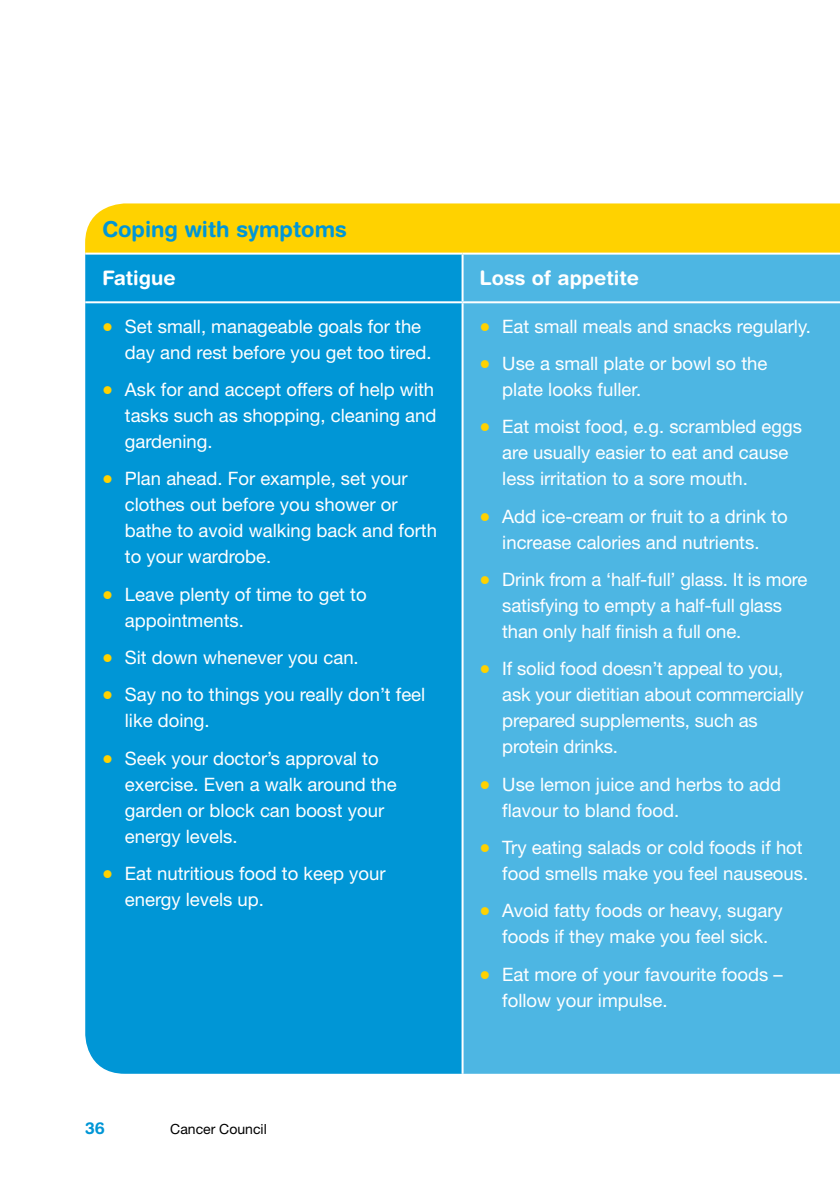
<style>
.page{position:relative;width:840px;height:1191px;background:#fff}
.page>*{position:absolute;margin:0;border:0;box-sizing:border-box;transform-origin:0 0}
.t1{font:700 22px "Helvetica Rounded LT Std";color:#0096d6}
.t2{font:700 20px "Helvetica Rounded LT Std";color:#fff}
.t3{font:18.4px/26px "Helvetica Neue LT Std";color:#fff}
.t4{font:700 16.4px "Helvetica Rounded LT Std";color:#0096d6}
.t5{font:14px "Helvetica Neue LT Std";color:#000}
.s1{font-family:"Helvetica Rounded LT Std";font-weight:700;font-size:22px;color:#ffd200}
</style>
<div class="page">
<div style="left:85px;top:203px;width:754px;height:51px;background:#ffd200"></div>
<div style="left:85px;top:255px;width:376px;height:818px;background:#0096d6"></div>
<div style="left:463px;top:255px;width:376px;height:818px;background:#4db6e3"></div>
<hr style="left:85px;top:253px;width:377px;height:2px;background:#fff">
<hr style="left:462px;top:253px;width:377px;height:2px;background:#fff">
<hr style="left:85px;top:301px;width:377px;height:2px;background:#fff">
<hr style="left:462px;top:301px;width:377px;height:2px;background:#fff">
<p class="t1" style="left:102px;top:215px;width:246px">Coping with symptoms</p>
<p class="t2" style="left:102px;top:266px;width:75px">Fatigue</p>
<p class="t2" style="left:479px;top:266px;width:161px">Loss of appetite</p>
<p class="t3" style="left:125px;top:313px;width:308px;text-indent:-23px"><span class="s1">•</span> Set small, manageable goals for the day and rest before you get too tired.</p>
<p class="t3" style="left:125px;top:376px;width:313px;text-align:justify;text-indent:-23px"><span class="s1">•</span> Ask for and accept offers of help with tasks such as shopping, cleaning and gardening.</p>
<p class="t3" style="left:125px;top:465px;width:313px;text-indent:-23px"><span class="s1">•</span> Plan ahead. For example, set your clothes out before you shower or bathe to avoid walking back and forth to your wardrobe.</p>
<p class="t3" style="left:125px;top:581px;width:243px;text-indent:-23px"><span class="s1">•</span> Leave plenty of time to get to appointments.</p>
<p class="t3" style="left:102px;top:644px;width:258px"><span class="s1">•</span> Sit down whenever you can.</p>
<p class="t3" style="left:125px;top:681px;width:302px;text-indent:-23px"><span class="s1">•</span> Say no to things you really don’t feel like doing.</p>
<p class="t3" style="left:125px;top:745px;width:273px;text-indent:-23px"><span class="s1">•</span> Seek your doctor’s approval to exercise. Even a walk around the garden or block can boost your energy levels.</p>
<p class="t3" style="left:125px;top:860px;width:262px;text-indent:-23px"><span class="s1">•</span> Eat nutritious food to keep your energy levels up.</p>
<p class="t3" style="left:479px;top:313px;width:333px"><span class="s1">•</span> Eat small meals and snacks regularly.</p>
<p class="t3" style="left:502px;top:350px;width:266px;text-indent:-23px"><span class="s1">•</span> Use a small plate or bowl so the plate looks fuller.</p>
<p class="t3" style="left:502px;top:413px;width:301px;text-indent:-23px"><span class="s1">•</span> Eat moist food, e.g. scrambled eggs are usually easier to eat and cause less irritation to a sore mouth.</p>
<p class="t3" style="left:479px;top:503px;width:309px;text-align:center"><span class="s1">•</span> Add ice-cream or fruit to a drink to increase calories and nutrients.</p>
<p class="t3" style="left:502px;top:566px;width:306px;text-indent:-23px"><span class="s1">•</span> Drink from a ‘half-full’ glass. It is more satisfying to empty a half-full glass than only half finish a full one.</p>
<p class="t3" style="left:502px;top:655px;width:303px;text-indent:-23px"><span class="s1">•</span> If solid food doesn’t appeal to you, ask your dietitian about commercially prepared supplements, such as protein drinks.</p>
<p class="t3" style="left:502px;top:771px;width:280px;text-indent:-23px"><span class="s1">•</span> Use lemon juice and herbs to add flavour to bland food.</p>
<p class="t3" style="left:502px;top:834px;width:307px;text-indent:-23px"><span class="s1">•</span> Try eating salads or cold foods if hot food smells make you feel nauseous.</p>
<p class="t3" style="left:479px;top:897px;width:304px;text-align:center"><span class="s1">•</span> Avoid fatty foods or heavy, sugary foods if they make you feel sick.</p>
<p class="t3" style="left:502px;top:961px;width:282px;text-indent:-23px"><span class="s1">•</span> Eat more of your favourite foods – follow your impulse.</p>
<p class="t4" style="left:85px;top:1118px;width:21px">36</p>
<p class="t5" style="left:170px;top:1120px;width:98px">Cancer Council</p>
</div>
